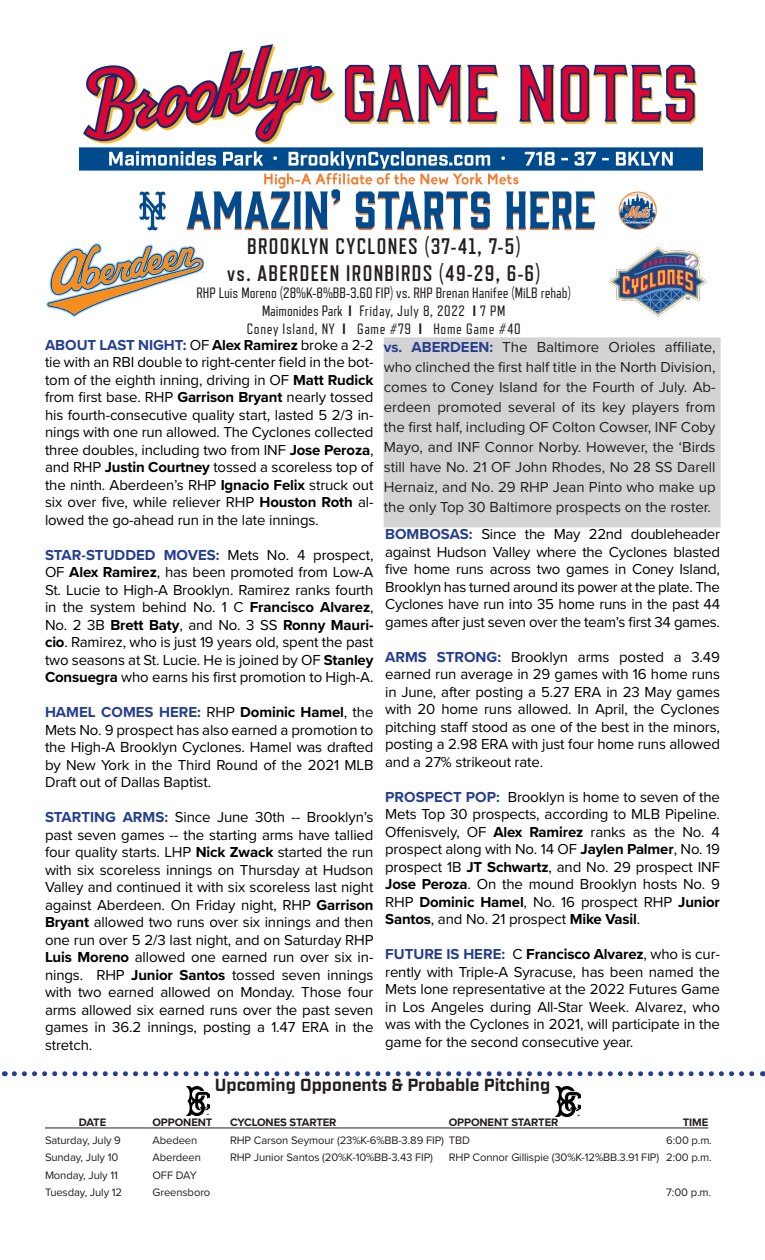
<style>
.page{position:relative;width:765px;height:1260px;background:#fff}
.page>*{position:absolute;margin:0;border:0;box-sizing:border-box;transform-origin:0 0}
.t1{font:700 22.5px "Refrigerator Deluxe";letter-spacing:.06em;color:#231f20;scale:.95 1}
.t2{font:700 17.5px "Industry";color:#231f20}
.t3{font:15px/17.5px "Proxima Nova";letter-spacing:-.01em;color:#000;text-align:justify}
.t4{font:15px/20px "Proxima Nova";color:#231f20;text-align:justify}
.t5{font:15px "Refrigerator Deluxe";color:#231f20}
.t6{font:15px "Refrigerator Deluxe";letter-spacing:.04em;color:#231f20}
.t7{font:11.25px "Proxima Nova";letter-spacing:-.01em;color:#231f20}
.t8{font:700 11.25px "Proxima Nova";letter-spacing:-.01em;color:#231f20}
.s1{font-weight:800}
.s2{font-weight:700;color:#253f8e}
.s3{font-weight:700}
</style>
<div class="page">
<div style="left:384px;top:338px;width:336px;height:189px;background:#d3d3d3"></div>
<svg style="left:14px;top:1071px;width:749px;height:5px"></svg>
<hr style="left:45px;top:1127px;width:663px;height:1px;background:#231f20">
<img style="left:186px;top:1087px;width:24px;height:28px">
<img style="left:555px;top:1087px;width:25px;height:29px">
<img style="left:608px;top:246px;width:100px;height:71px">
<img style="left:80px;top:44px;width:622px;height:187px">
<svg style="left:46px;top:243px;width:158px;height:74px"></svg>
<p class="t1" style="left:247px;top:233px;width:289px">BROOKLYN CYCLONES (37-41, 7-5)</p>
<p class="t1" style="left:227px;top:260px;width:331px">vs. ABERDEEN IRONBIRDS (49-29, 6-6)</p>
<p class="t5" style="left:196px;top:285px;width:376px">RHP Luis Moreno (28%K-8%BB-3.60 FIP) vs. RHP Brenan Hanifee (MiLB rehab)</p>
<p class="t5" style="left:262px;top:303px;width:245px">Maimonides Park <span class="s1">I</span> Friday, July 8, 2022 <span class="s1">I</span> 7 PM</p>
<p class="t6" style="left:247px;top:321px;width:275px">Coney Island, NY <span class="s1">I</span> Game #79 <span class="s1">I</span> Home Game #40</p>
<p class="t3" style="left:45px;top:335px;width:330px"><span class="s2">ABOUT LAST NIGHT:</span> OF <span class="s3">Alex Ramirez</span> broke a 2-2 tie with an RBI double to right-center field in the bot&shy;tom of the eighth inning, driving in OF <span class="s3">Matt Rudick </span>from first base. RHP <span class="s3">Garrison Bryant</span> nearly tossed his fourth-consecutive quality start, lasted 5 2/3 in&shy;nings with one run allowed. The Cyclones collected three doubles, including two from INF <span class="s3">Jose Peroza</span>, and RHP <span class="s3">Justin Courtney</span> tossed a scoreless top of the ninth. Aberdeen’s RHP <span class="s3">Ignacio Felix</span> struck out six over five, while reliever RHP <span class="s3">Houston Roth</span> al&shy;lowed the go-ahead run in the late innings.</p>
<p class="t3" style="left:45px;top:545px;width:330px"><span class="s2">STAR-STUDDED MOVES:</span> Mets No. 4 prospect, OF <span class="s3">Alex Ramirez</span>, has been promoted from Low-A St. Lucie to High-A Brooklyn. Ramirez ranks fourth in the system behind No. 1 C <span class="s3">Francisco Alvarez</span>, No. 2 3B <span class="s3">Brett Baty</span>, and No. 3 SS <span class="s3">Ronny Mauri&shy;cio</span>. Ramirez, who is just 19 years old, spent the past two seasons at St. Lucie. He is joined by OF <span class="s3">Stanley Consuegra</span> who earns his first promotion to High-A.</p>
<p class="t3" style="left:45px;top:703px;width:330px"><span class="s2">HAMEL COMES HERE:</span> RHP <span class="s3">Dominic Hamel</span>, the Mets No. 9 prospect has also earned a promotion to the High-A Brooklyn Cyclones. Hamel was drafted by New York in the Third Round of the 2021 MLB Draft out of Dallas Baptist.</p>
<p class="t3" style="left:45px;top:808px;width:330px"><span class="s2">STARTING ARMS:</span> Since June 30th -- Brooklyn’s past seven games -- the starting arms have tallied four quality starts. LHP <span class="s3">Nick Zwack</span> started the run with six scoreless innings on Thursday at Hudson Valley and continued it with six scoreless last night against Aberdeen. On Friday night, RHP <span class="s3">Garrison Bryant</span> allowed two runs over six innings and then one run over 5 2/3 last night, and on Saturday RHP <span class="s3">Luis Moreno</span> allowed one earned run over six in&shy;nings. RHP <span class="s3">Junior Santos</span> tossed seven innings with two earned allowed on Monday. Those four arms allowed six earned runs over the past seven games in 36.2 innings, posting a 1.47 ERA in the stretch.</p>
<p class="t4" style="left:384px;top:337px;width:333px"><span class="s2">vs. ABERDEEN:</span> The Baltimore Orioles affiliate, who clinched the first half title in the North Division, comes to Coney Island for the Fourth of July. Ab&shy;erdeen promoted several of its key players from the first half, including OF Colton Cowser, INF Coby Mayo, and INF Connor Norby. However, the ‘Birds still have No. 21 OF John Rhodes, No 28 SS Darell Hernaiz, and No. 29 RHP Jean Pinto who make up the only Top 30 Baltimore prospects on the roster.</p>
<p class="t3" style="left:385px;top:525px;width:336px"><span class="s2">BOMBOSAS:</span> Since the May 22nd doubleheader against Hudson Valley where the Cyclones blasted five home runs across two games in Coney Island, Brooklyn has turned around its power at the plate. The Cyclones have run into 35 home runs in the past 44 games after just seven over the team’s first 34 games.</p>
<p class="t3" style="left:385px;top:647px;width:336px"><span class="s2">ARMS STRONG:</span> Brooklyn arms posted a 3.49 earned run average in 29 games with 16 home runs in June, after posting a 5.27 ERA in 23 May games with 20 home runs allowed. In April, the Cyclones pitching staff stood as one of the best in the minors, posting a 2.98 ERA with just four home runs allowed and a 27% strikeout rate.</p>
<p class="t3" style="left:385px;top:787px;width:336px"><span class="s2">PROSPECT POP:</span> Brooklyn is home to seven of the Mets Top 30 prospects, according to MLB Pipeline.<br>Offenisvely, OF <span class="s3">Alex Ramirez</span> ranks as the No. 4 prospect along with No. 14 OF <span class="s3">Jaylen Palmer</span>, No. 19 prospect 1B <span class="s3">JT Schwartz</span>, and No. 29 prospect INF <span class="s3">Jose Peroza</span>. On the mound Brooklyn hosts No. 9<br>RHP <span class="s3">Dominic Hamel</span>, No. 16 prospect RHP <span class="s3">Junior Santos</span>, and No. 21 prospect <span class="s3">Mike Vasil</span>.</p>
<p class="t3" style="left:385px;top:945px;width:336px"><span class="s2">FUTURE IS HERE:</span> C <span class="s3">Francisco Alvarez</span>, who is cur&shy;rently with Triple-A Syracuse, has been named the Mets lone representative at the 2022 Futures Game in Los Angeles during All-Star Week. Alvarez, who was with the Cyclones in 2021, will participate in the game for the second consecutive year.</p>
<p class="t2" style="left:215px;top:1075px;width:337px">Upcoming Opponents &amp; Probable Pitching</p>
<p class="t8" style="left:79px;top:1114px;width:29px">DATE</p>
<p class="t8" style="left:153px;top:1114px;width:61px">OPPONENT</p>
<p class="t8" style="left:230px;top:1114px;width:108px">CYCLONES STARTER</p>
<p class="t8" style="left:449px;top:1114px;width:111px">OPPONENT STARTER</p>
<p class="t8" style="left:683px;top:1114px;width:27px">TIME</p>
<p class="t7" style="left:45px;top:1132px;width:77px">Saturday, July 9</p>
<p class="t7" style="left:153px;top:1132px;width:46px">Abedeen</p>
<p class="t7" style="left:230px;top:1132px;width:241px">RHP Carson Seymour (23%K-6%BB-3.89 FIP) TBD</p>
<p class="t7" style="left:666px;top:1132px;width:47px">6:00 p.m.</p>
<p class="t7" style="left:45px;top:1149px;width:75px">Sunday, July 10</p>
<p class="t7" style="left:153px;top:1149px;width:50px">Aberdeen</p>
<p class="t7" style="left:230px;top:1149px;width:205px">RHP Junior Santos (20%K-10%BB-3.43 FIP)</p>
<p class="t7" style="left:449px;top:1149px;width:265px">RHP Connor Gillispie (30%K-12%BB.3.91 FIP) 2:00 p.m.</p>
<p class="t7" style="left:45px;top:1167px;width:75px">Monday, July 11</p>
<p class="t7" style="left:153px;top:1167px;width:46px">OFF DAY</p>
<p class="t7" style="left:45px;top:1184px;width:79px">Tuesday, July 12</p>
<p class="t7" style="left:153px;top:1184px;width:59px">Greensboro</p>
<p class="t7" style="left:666px;top:1184px;width:46px">7:00 p.m.</p>
</div>
